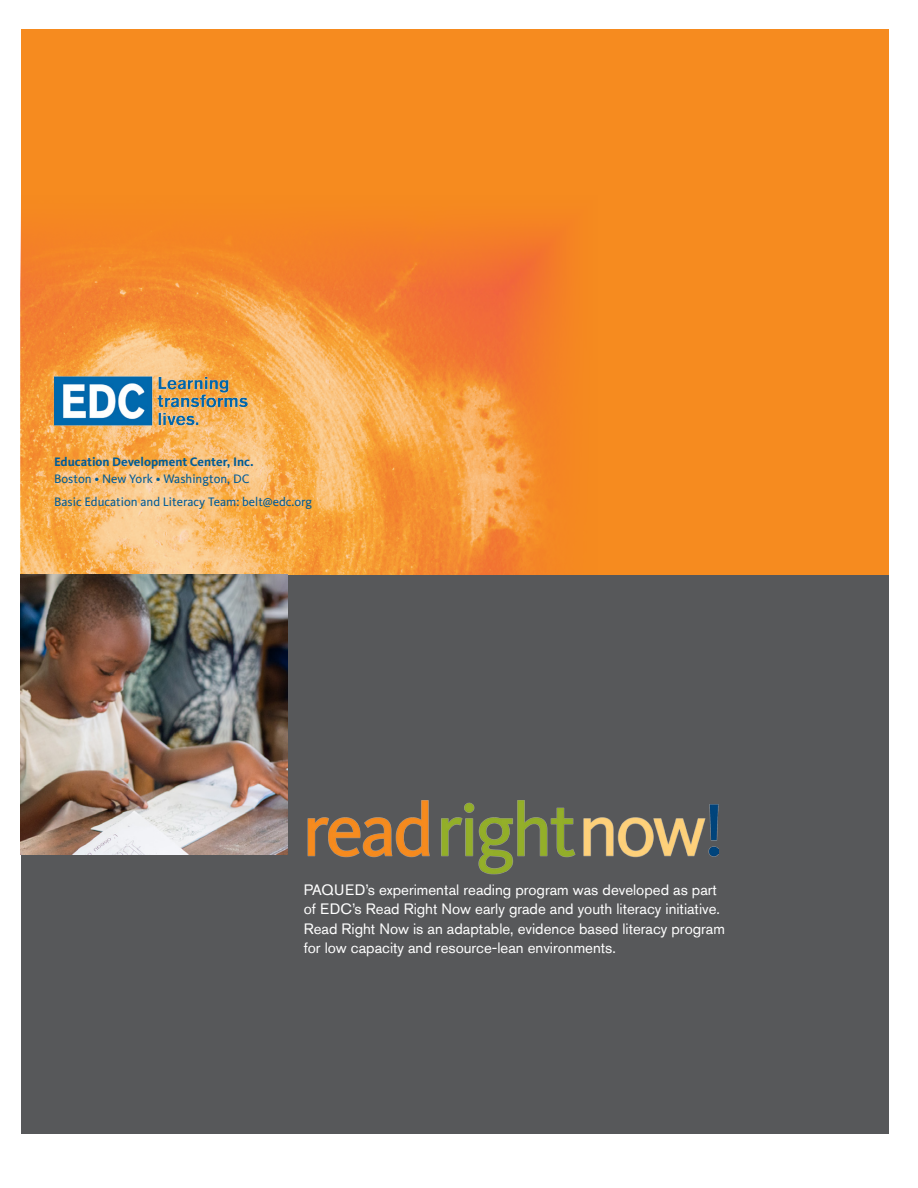
<style>
.page{position:relative;width:918px;height:1188px;background:#fff}
.page>*{position:absolute;margin:0;border:0;box-sizing:border-box;transform-origin:0 0}
.head_3_gray{font:15px/19.5px "Akzidenz Grotesk Std";color:#fff}
.t1{font:12.75px "Kievit";color:#005c98}
.t2{font:700 12.75px "Kievit";color:#005c98}
</style>
<div class="page">
<div style="left:21px;top:574px;width:867px;height:560px;background:#57585a"></div>
<div style="left:21px;top:29px;width:867px;height:545px;background:#f68b1f"></div>
<img style="left:21px;top:227px;width:545px;height:347px">
<img style="left:21px;top:574px;width:266px;height:280px">
<img style="left:49px;top:371px;width:202px;height:61px">
<img style="left:307px;top:800px;width:411px;height:75px">
<p class="t2" style="left:54px;top:455px;width:201px">Education Development Center, Inc.</p>
<p class="t1" style="left:54px;top:471px;width:197px">Boston • New York • Washington, DC</p>
<p class="t1" style="left:54px;top:495px;width:260px">Basic Education and Literacy Team: belt@edc.org</p>
<p class="head_3_gray" style="left:304px;top:880px;width:423px">PAQUED’s experimental reading program was developed as part of EDC’s Read Right Now early grade and youth literacy initiative.<br>Read Right Now is an adaptable, evidence based literacy program for low capacity and resource-lean environments.</p>
</div>
